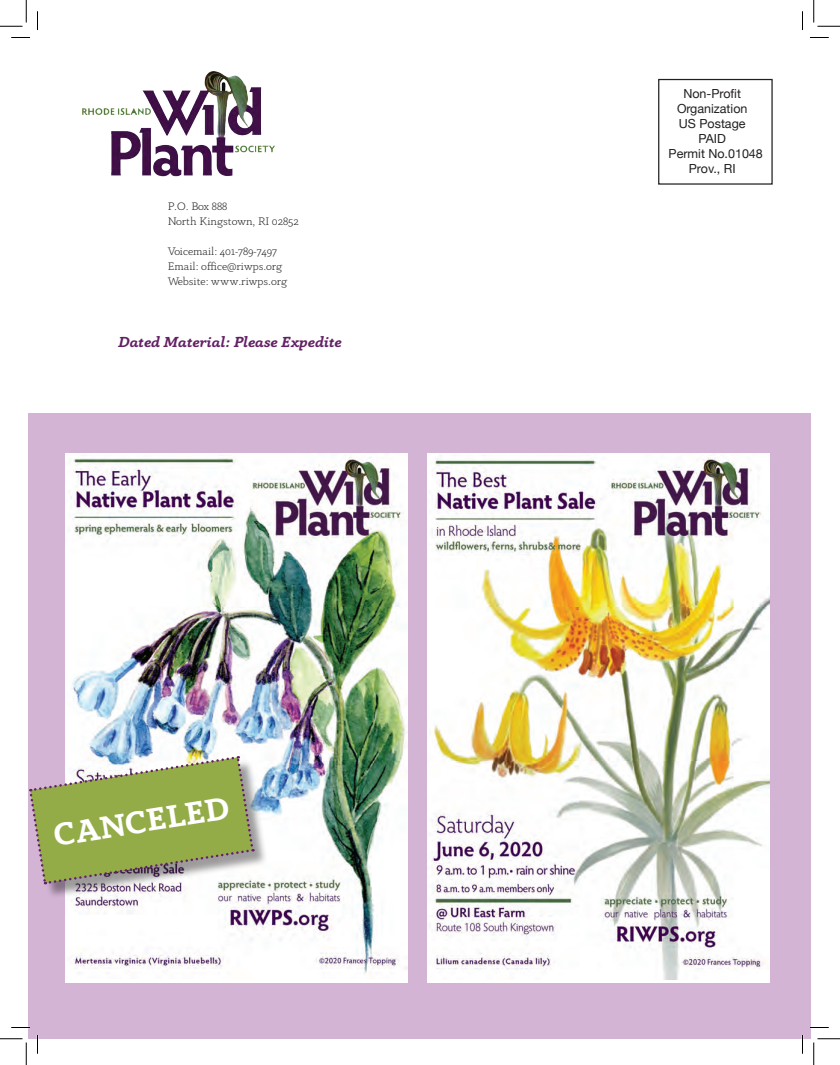
<style>
.page{position:relative;width:840px;height:1065px;background:#fff}
.page>*{position:absolute;margin:0;border:0;box-sizing:border-box;transform-origin:0 0}
.t1{font:700 32.5px "Anaphora";color:#fff}
.Body_copy{font:italic 700 15px "Anaphora";color:#632064}
.t2{font:12.5px/15px "Helvetica Neue";color:#231f20;text-align:center}
.Body_copy-2{font:300 11.25px "Anaphora";color:#231f20}
</style>
<div class="page">
<div style="left:658px;top:79px;width:115px;height:106px;border:1px solid #231f20"></div>
<img style="left:82px;top:71px;width:193px;height:106px">
<div style="left:28px;top:413px;width:784px;height:626px;background:#d3b4d5"></div>
<img style="left:427px;top:454px;width:342px;height:525px">
<img style="left:66px;top:454px;width:342px;height:525px">
<div style="left:32px;top:759px;width:237px;height:140px;background:#231f20;opacity:.44"></div>
<svg style="left:29px;top:755px;width:226px;height:130px;background:#a6b274"></svg>
<svg style="left:11px;top:37px;width:19px;height:1px"></svg>
<svg style="left:810px;top:37px;width:19px;height:1px"></svg>
<svg style="left:11px;top:1027px;width:19px;height:1px"></svg>
<svg style="left:810px;top:1027px;width:19px;height:1px"></svg>
<svg style="left:37px;top:11px;width:1px;height:19px"></svg>
<svg style="left:37px;top:1035px;width:1px;height:19px"></svg>
<svg style="left:802px;top:11px;width:1px;height:19px"></svg>
<svg style="left:802px;top:1035px;width:1px;height:19px"></svg>
<svg style="left:0;top:0;width:27px;height:27px"></svg>
<svg style="left:0;top:1039px;width:27px;height:26px"></svg>
<svg style="left:814px;top:0;width:26px;height:27px"></svg>
<svg style="left:814px;top:1039px;width:26px;height:26px"></svg>
<p class="Body_copy-2" style="left:168px;top:199px;width:61px">P.O. Box 888</p>
<p class="Body_copy-2" style="left:168px;top:214px;width:133px">North Kingstown, RI 02852</p>
<p class="Body_copy-2" style="left:168px;top:244px;width:111px">Voicemail: 401-789-7497</p>
<p class="Body_copy-2" style="left:168px;top:259px;width:116px">Email: office@riwps.org</p>
<p class="Body_copy-2" style="left:168px;top:274px;width:121px">Website: www.riwps.org</p>
<p class="Body_copy" style="left:117px;top:332px;width:225px">Dated Material: Please Expedite</p>
<p class="t1" style="left:50px;top:814px;width:179px;rotate:-9deg">CANCELED</p>
<p class="t2" style="left:677px;top:87px;width:72px">Non-Profit<br>Organization</p>
<p class="t2" style="left:679px;top:117px;width:68px">US Postage</p>
<p class="t2" style="left:699px;top:132px;width:29px">PAID</p>
<p class="t2" style="left:669px;top:147px;width:96px">Permit No.01048</p>
<p class="t2" style="left:689px;top:162px;width:48px">Prov., RI</p>
</div>
